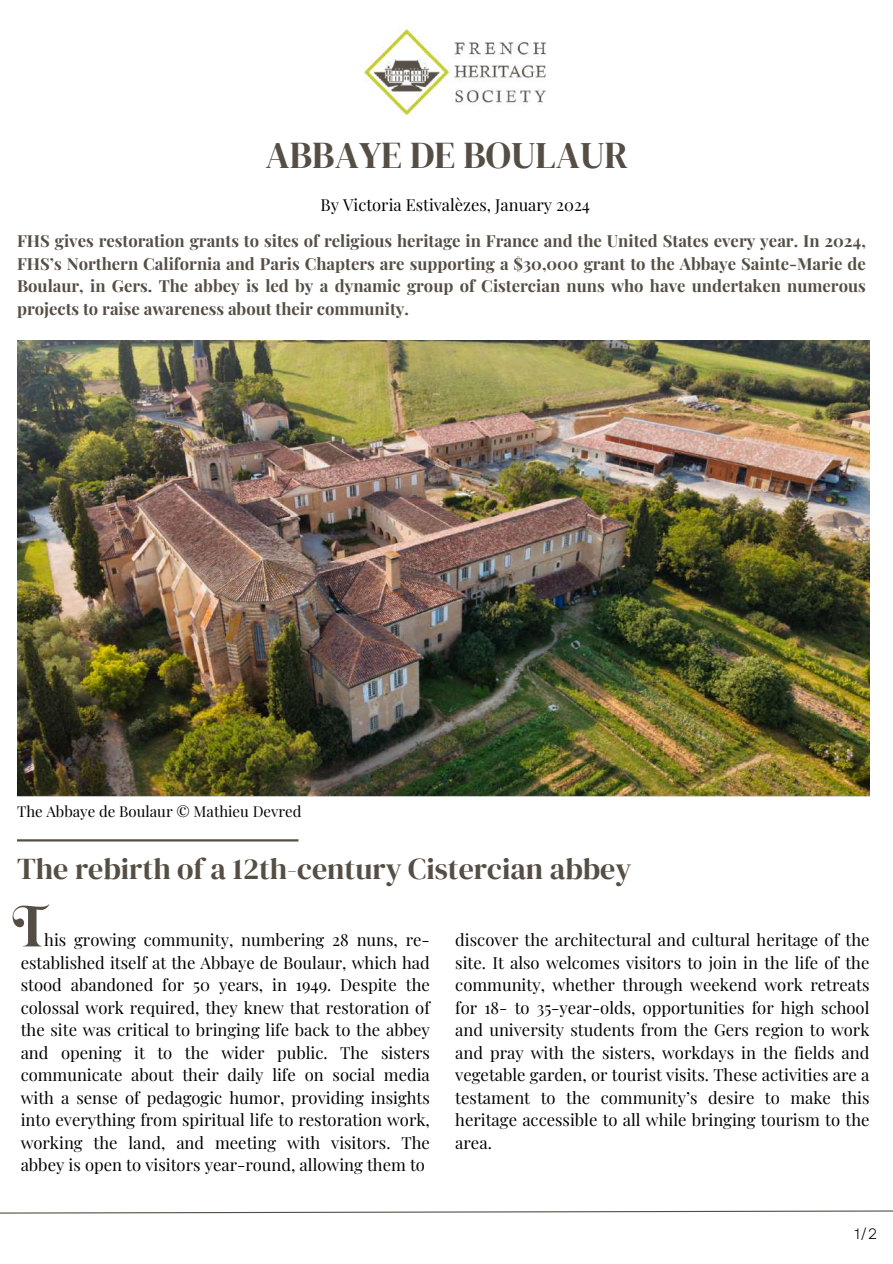
<style>
.page{position:relative;width:893px;height:1264px;background:#fff}
.page>*{position:absolute;margin:0;border:0;box-sizing:border-box;transform-origin:0 0}
.t1{font:37.5px "DM Serif Display";color:#554e44}
.t2{font:30px "DM Serif Display";color:#554e44}
.t3{font:16.65px/22.5px "Playfair Display";color:#000;text-align:justify}
.t4{font:700 16.65px/22.5px "Playfair Display";color:#554e44;text-align:justify}
.t5{font:16.5px "Playfair Display";color:#000}
.t6{font:15px "Playfair Display";color:#000}
.t7{font:15px "Garet";color:#000}
</style>
<div class="page">
<svg style="left:0;top:1210px;width:892px;height:4px"></svg>
<hr style="left:17px;top:839px;width:281px;height:2px;background:#554e44">
<img style="left:17px;top:340px;width:852px;height:456px">
<img style="left:364px;top:30px;width:182px;height:84px">
<svg style="left:13px;top:904px;width:36px;height:42px"></svg>
<h1 class="t1" style="left:265px;top:129px;width:364px">ABBAYE DE BOULAUR</h1>
<p class="t5" style="left:320px;top:193px;width:271px">By Victoria Estivalèzes, January 2024</p>
<p class="t4" style="left:17px;top:229px;width:850px">FHS gives restoration grants to sites of religious heritage in France and the United States every year. In 2024, FHS’s Northern California and Paris Chapters are supporting a $30,000 grant to the Abbaye Sainte-Marie de Boulaur, in Gers. The abbey is led by a dynamic group of Cistercian nuns who have undertaken numerous projects to raise awareness about their community.</p>
<p class="t6" style="left:17px;top:801px;width:286px">The Abbaye de Boulaur © Mathieu Devred</p>
<h2 class="t2" style="left:17px;top:848px;width:616px">The rebirth of a 12th-century Cistercian abbey</h2>
<p class="t3" style="left:21px;top:928px;width:410px;text-indent:24px">his growing community, numbering 28 nuns, re&shy;established itself at the Abbaye de Boulaur, which had stood abandoned for 50 years, in 1949. Despite the colossal work required, they knew that restoration of the site was critical to bringing life back to the abbey and opening it to the wider public. The sisters communicate about their daily life on social media with a sense of pedagogic humor, providing insights into everything from spiritual life to restoration work, working the land, and meeting with visitors. The abbey is open to visitors year-round, allowing them to</p>
<p class="t3" style="left:455px;top:928px;width:415px">discover the architectural and cultural heritage of the site. It also welcomes visitors to join in the life of the community, whether through weekend work retreats for 18- to 35-year-olds, opportunities for high school and university students from the Gers region to work and pray with the sisters, workdays in the fields and vegetable garden, or tourist visits. These activities are a testament to the community’s desire to make this heritage accessible to all while bringing tourism to the area.</p>
<p class="t7" style="left:854px;top:1222px;width:24px">1/2</p>
</div>
